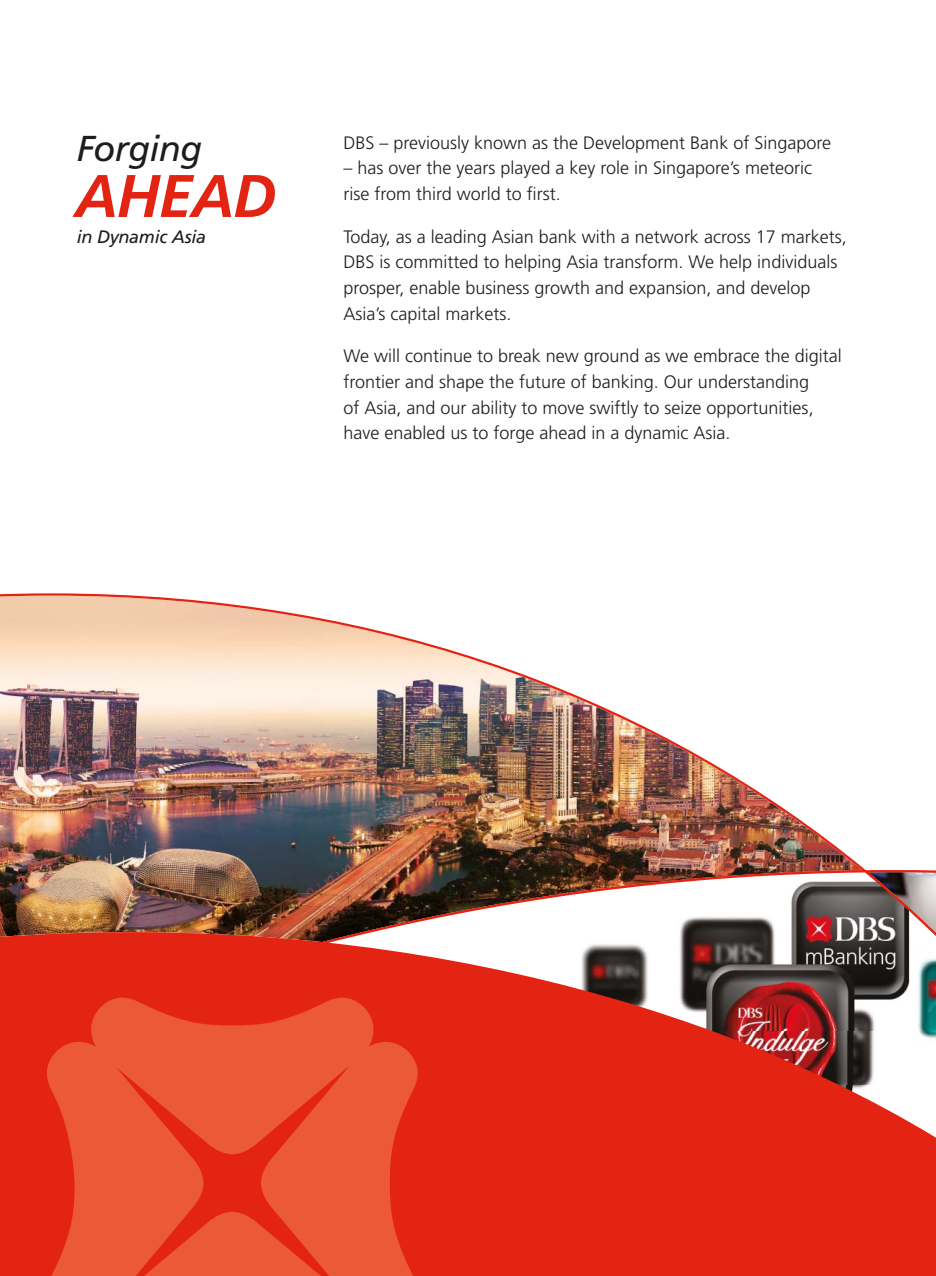
<style>
.page{position:relative;width:936px;height:1276px;background:#fff}
.page>*{position:absolute;margin:0;border:0;box-sizing:border-box;transform-origin:0 0}
.t1{font:italic 700 60px "Frutiger";letter-spacing:-.025em;color:#e42413}
.t2{font:italic 36px "Frutiger";letter-spacing:-.02em;color:#1d1d1b}
.t3{font:300 18px/25.7px "Frutiger";color:#1d1d1b}
.t4{font:italic 18px "Frutiger";letter-spacing:-.015em;color:#1d1d1b}
</style>
<div class="page">
<img style="left:0;top:593px;width:864px;height:340px">
<div style="left:0;top:933px;width:309px;height:343px;background:#e42413"></div>
<svg style="left:47px;top:997px;width:262px;height:279px;background:#e94b2d"></svg>
<svg style="left:309px;top:869px;width:626px;height:407px;background:#cc4d3f"></svg>
<h2 class="t2" style="left:76px;top:134px;width:127px">Forging</h2>
<h1 class="t1" style="left:75px;top:172px;width:203px">AHEAD</h1>
<p class="t4" style="left:77px;top:229px;width:131px">in Dynamic Asia</p>
<p class="t3" style="left:343px;top:131px;width:489px">DBS – previously known as the Development Bank of Singapore</p>
<p class="t3" style="left:343px;top:156px;width:470px">– has over the years played a key role in Singapore’s meteoric rise from third world to first.</p>
<p class="t3" style="left:343px;top:225px;width:505px">Today, as a leading Asian bank with a network across 17 markets, DBS is committed to helping Asia transform. We help individuals prosper, enable business growth and expansion, and develop Asia’s capital markets.</p>
<p class="t3" style="left:343px;top:345px;width:500px">We will continue to break new ground as we embrace the digital frontier and shape the future of banking. Our understanding<br>of Asia, and our ability to move swiftly to seize opportunities, have enabled us to forge ahead in a dynamic Asia.</p>
</div>
